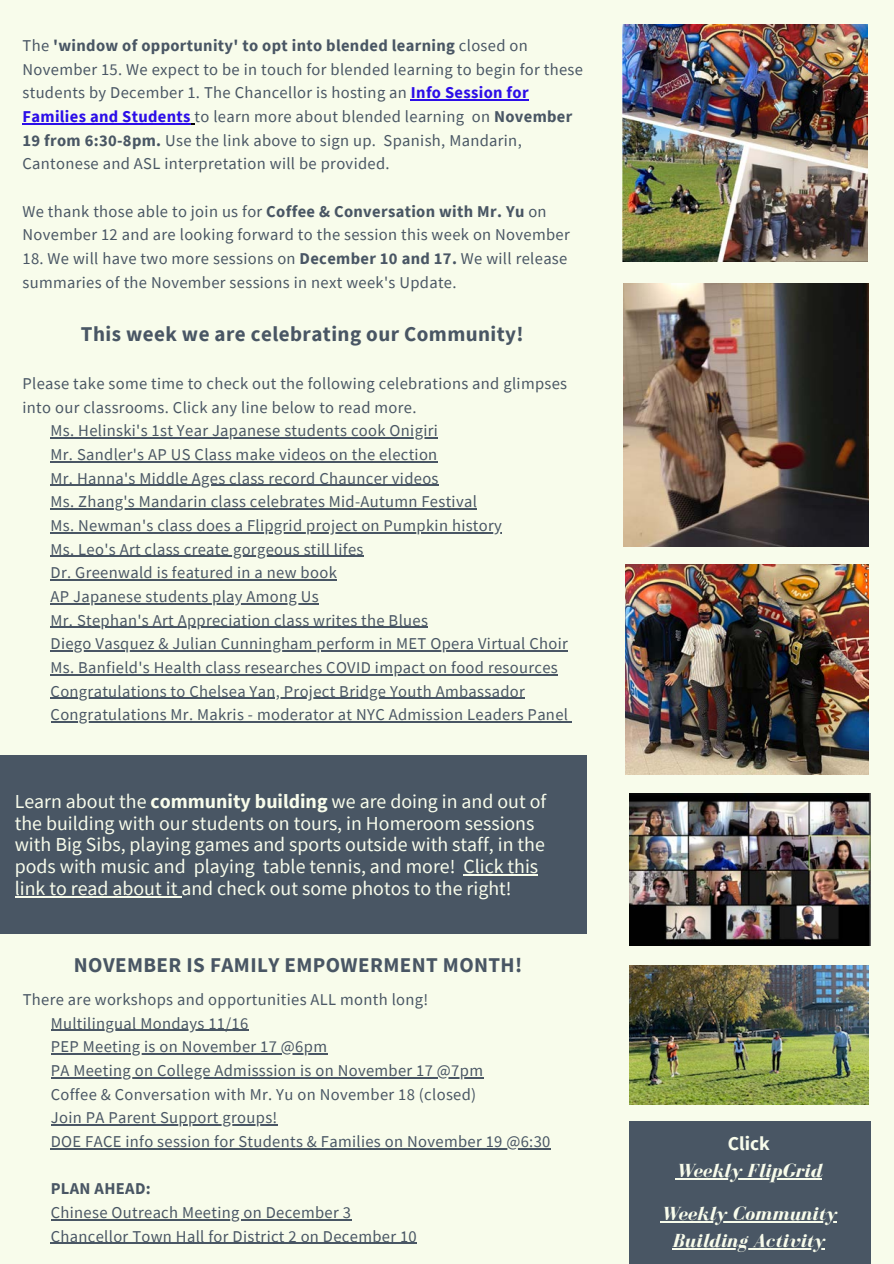
<style>
.page{position:relative;width:894px;height:1264px;background:#fff}
.page>*{position:absolute;margin:0;border:0;box-sizing:border-box;transform-origin:0 0}
.t1{font:700 21px "Source Sans Pro";letter-spacing:.02em;color:#495664}
.t2{font:19.8px/21.8px "Source Sans Pro";color:#f8fceb}
.t3{font:italic 700 19.5px/27px "Bodoni FLF";color:#f8fceb;text-align:center}
.t4{font:700 19.5px "Source Sans Pro";color:#f8fceb}
.t5{font:16.5px/23.7px "Source Sans Pro";letter-spacing:.02em;color:#495664}
.t6{font:700 16.5px "Source Sans Pro";letter-spacing:.02em;color:#495664}
.s1{font-weight:700}
.s2{font-weight:700;color:#2c0ee8}
</style>
<div class="page">
<div style="left:0;top:0;width:893px;height:1263px;background:#f8fceb"></div>
<hr style="left:411px;top:99px;width:118px;height:2px;background:#2c0ee8">
<hr style="left:22px;top:123px;width:169px;height:1px;background:#2c0ee8">
<hr style="left:51px;top:437px;width:387px;height:1px;background:#495664">
<hr style="left:51px;top:461px;width:386px;height:1px;background:#495664">
<hr style="left:51px;top:484px;width:388px;height:2px;background:#495664">
<hr style="left:51px;top:508px;width:426px;height:1px;background:#495664">
<hr style="left:51px;top:532px;width:451px;height:1px;background:#495664">
<hr style="left:51px;top:555px;width:313px;height:2px;background:#495664">
<hr style="left:51px;top:579px;width:286px;height:1px;background:#495664">
<hr style="left:51px;top:603px;width:268px;height:1px;background:#495664">
<hr style="left:51px;top:626px;width:377px;height:1px;background:#495664">
<hr style="left:51px;top:650px;width:517px;height:1px;background:#495664">
<hr style="left:51px;top:674px;width:507px;height:1px;background:#495664">
<hr style="left:51px;top:697px;width:474px;height:1px;background:#495664">
<hr style="left:51px;top:721px;width:517px;height:1px;background:#495664">
<div style="left:0;top:756px;width:586px;height:178px;background:#495664"></div>
<div style="left:629px;top:1121px;width:241px;height:142px;background:#495664"></div>
<img style="left:622px;top:25px;width:245px;height:236px">
<img style="left:623px;top:284px;width:245px;height:262px">
<img style="left:625px;top:564px;width:243px;height:210px">
<img style="left:629px;top:793px;width:241px;height:152px">
<img style="left:629px;top:965px;width:239px;height:139px">
<hr style="left:51px;top:1029px;width:198px;height:1px;background:#495664">
<hr style="left:51px;top:1053px;width:276px;height:1px;background:#495664">
<hr style="left:51px;top:1077px;width:432px;height:1px;background:#495664">
<hr style="left:51px;top:1124px;width:226px;height:1px;background:#495664">
<hr style="left:51px;top:1148px;width:499px;height:1px;background:#495664">
<hr style="left:51px;top:1219px;width:300px;height:1px;background:#495664">
<hr style="left:51px;top:1242px;width:366px;height:1px;background:#495664">
<hr style="left:675px;top:1177px;width:146px;height:1px;background:#f8fceb">
<hr style="left:660px;top:1220px;width:176px;height:1px;background:#f8fceb">
<hr style="left:672px;top:1247px;width:152px;height:1px;background:#f8fceb">
<hr style="left:463px;top:874px;width:75px;height:2px;background:#f8fceb">
<hr style="left:15px;top:896px;width:166px;height:1px;background:#f8fceb">
<p class="t5" style="left:22px;top:33px;width:562px">The <span class="s1">'window of opportunity' to opt into blended learning</span> closed on November 15. We expect to be in touch for blended learning to begin for these students by December 1. The Chancellor is hosting an <span class="s2">Info Session for Families and Students</span> to learn more about blended learning on <span class="s1">November 19 from 6:30-8pm.</span> Use the link above to sign up. Spanish, Mandarin, Cantonese and ASL interpretation will be provided.</p>
<p class="t5" style="left:22px;top:199px;width:548px">We thank those able to join us for <span class="s1">Coffee &amp; Conversation with Mr. Yu</span> on<br>November 12 and are looking forward to the session this week on November</p>
<p class="t5" style="left:22px;top:246px;width:546px">18. We will have two more sessions on <span class="s1">December 10 and 17.</span> We will release summaries of the November sessions in next week's Update.</p>
<p class="t1" style="left:81px;top:320px;width:444px">This week we are celebrating our Community!</p>
<p class="t5" style="left:22px;top:371px;width:546px">Please take some time to check out the following celebrations and glimpses</p>
<p class="t5" style="left:22px;top:395px;width:395px">into our classrooms. Click any line below to read more.</p>
<p class="t5" style="left:51px;top:418px;width:388px">Ms. Helinski's 1st Year Japanese students cook Onigiri</p>
<p class="t5" style="left:51px;top:442px;width:388px">Mr. Sandler's AP US Class make videos on the election</p>
<p class="t5" style="left:51px;top:466px;width:389px">Mr. Hanna's Middle Ages class record Chauncer videos</p>
<p class="t5" style="left:51px;top:489px;width:428px">Ms. Zhang's Mandarin class celebrates Mid-Autumn Festival</p>
<p class="t5" style="left:51px;top:513px;width:453px">Ms. Newman's class does a Flipgrid project on Pumpkin history</p>
<p class="t5" style="left:51px;top:537px;width:314px">Ms. Leo's Art class create gorgeous still lifes</p>
<p class="t5" style="left:51px;top:560px;width:288px">Dr. Greenwald is featured in a new book</p>
<p class="t5" style="left:51px;top:584px;width:269px">AP Japanese students play Among Us</p>
<p class="t5" style="left:51px;top:608px;width:379px">Mr. Stephan's Art Appreciation class writes the Blues</p>
<p class="t5" style="left:51px;top:631px;width:518px">Diego Vasquez &amp; Julian Cunningham perform in MET Opera Virtual Choir</p>
<p class="t5" style="left:51px;top:655px;width:508px">Ms. Banfield's Health class researches COVID impact on food resources</p>
<p class="t5" style="left:51px;top:678px;width:475px">Congratulations to Chelsea Yan, Project Bridge Youth Ambassador</p>
<p class="t5" style="left:51px;top:702px;width:519px">Congratulations Mr. Makris - moderator at NYC Admission Leaders Panel</p>
<p class="t2" style="left:15px;top:790px;width:533px">Learn about the <span class="s1">community building</span> we are doing in and out of the building with our students on tours, in Homeroom sessions with Big Sibs, playing games and sports outside with staff, in the pods with music and playing table tennis, and more! Click this link to read about it and check out some photos to the right!</p>
<p class="t1" style="left:74px;top:951px;width:450px">NOVEMBER IS FAMILY EMPOWERMENT MONTH!</p>
<p class="t5" style="left:51px;top:987px;width:501px;text-indent:-28px">There are workshops and opportunities ALL month long!<br>Multilingual Mondays 11/16<br>PEP Meeting is on November 17 @6pm<br>PA Meeting on College Admisssion is on November 17 @7pm<br>Coffee &amp; Conversation with Mr. Yu on November 18 (closed)<br>Join PA Parent Support groups!<br>DOE FACE info session for Students &amp; Families on November 19 @6:30</p>
<p class="t6" style="left:51px;top:1178px;width:101px">PLAN AHEAD:</p>
<p class="t5" style="left:51px;top:1200px;width:367px">Chinese Outreach Meeting on December 3<br>Chancellor Town Hall for District 2 on December 10</p>
<p class="t4" style="left:727px;top:1130px;width:44px">Click</p>
<p class="t3" style="left:675px;top:1156px;width:148px">Weekly FlipGrid</p>
<p class="t3" style="left:660px;top:1200px;width:178px">Weekly Community<br>Building Activity</p>
</div>
